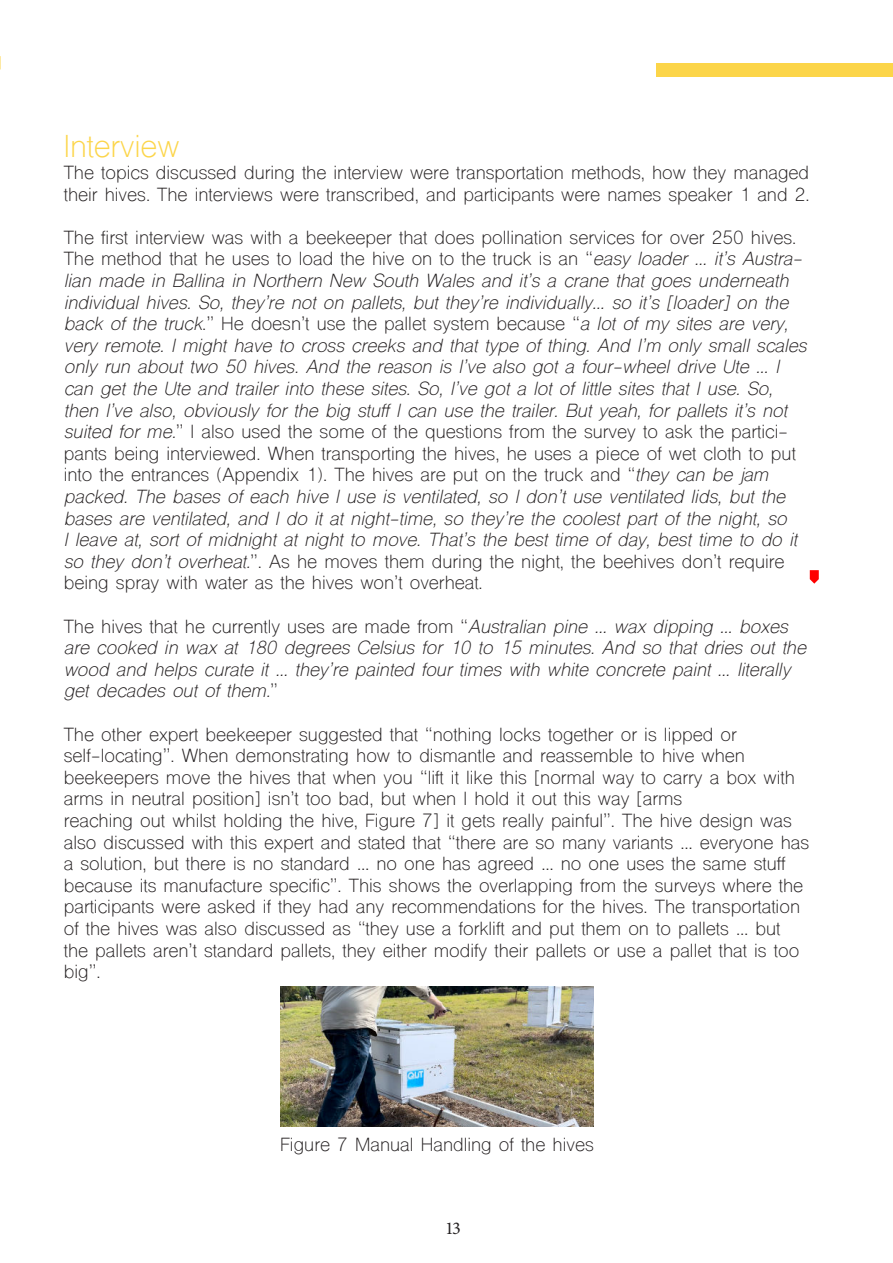
<style>
.page{position:relative;width:893px;height:1263px;background:#fff}
.page>*{position:absolute;margin:0;border:0;box-sizing:border-box;transform-origin:0 0}
.t1{font:30px "Shree Dev 0714";color:#fcd549}
.t2{font:italic 18px/21.6px "Shree Dev 0714";color:#231f20}
.t3{font:18px/21.6px "Shree Dev 0714";color:#231f20}
.t4{font:18px "Minion Pro";color:#231f20}
.s1{font-style:normal}
</style>
<div class="page">
<div style="left:657px;top:64px;width:236px;height:13px;background:#fcd549"></div>
<img style="left:281px;top:986px;width:312px;height:141px">
<svg style="left:810px;top:570px;width:9px;height:14px"></svg>
<h1 class="t1" style="left:64px;top:131px;width:117px">Interview</h1>
<p class="t3" style="left:64px;top:162px;width:747px">The topics discussed during the interview were transportation methods, how they managed their hives. The interviews were transcribed, and participants were names speaker 1 and 2.</p>
<p class="t2" style="left:64px;top:227px;width:744px"><span class="s1">The first interview was with a beekeeper that does pollination services for over 250 hives.<br>The method that he uses to load the hive on to the truck is an “</span>easy loader … it’s Austra&shy;lian made in Ballina in Northern New South Wales and it’s a crane that goes underneath individual hives. So, they’re not on pallets, but they’re individually… so it’s [loader] on the back of the truck<span class="s1">.” He doesn’t use the pallet system because “</span>a lot of my sites are very, very remote. I might have to cross creeks and that type of thing. And I’m only small scales only run about two 50 hives. And the reason is I’ve also got a four-wheel drive Ute … I can get the Ute and trailer into these sites. So, I’ve got a lot of little sites that I use. So, then I’ve also, obviously for the big stuff I can use the trailer. But yeah, for pallets it’s not suited for me.<span class="s1">” I also used the some of the questions from the survey to ask the partici&shy;pants being interviewed. When transporting the hives, he uses a piece of wet cloth to put into the entrances (Appendix 1). The hives are put on the truck and “</span>they can be jam packed. The bases of each hive I use is ventilated, so I don’t use ventilated lids, but the bases are ventilated, and I do it at night-time, so they’re the coolest part of the night, so<br>I leave at, sort of midnight at night to move. That’s the best time of day, best time to do it so they don’t overheat.<span class="s1">”. As he moves them during the night, the beehives don’t require being spray with water as the hives won’t overheat.</span></p>
<p class="t2" style="left:64px;top:616px;width:744px"><span class="s1">The hives that he currently uses are made from “</span>Australian pine … wax dipping … boxes are cooked in wax at 180 degrees Celsius for 10 to 15 minutes. And so that dries out the wood and helps curate it … they’re painted four times with white concrete paint … literally get decades out of them.<span class="s1">”</span></p>
<p class="t3" style="left:64px;top:724px;width:747px">The other expert beekeeper suggested that “nothing locks together or is lipped or self-locating”. When demonstrating how to dismantle and reassemble to hive when beekeepers move the hives that when you “lift it like this [normal way to carry a box with arms in neutral position] isn’t too bad, but when I hold it out this way [arms<br>reaching out whilst holding the hive, Figure 7] it gets really painful”. The hive design was also discussed with this expert and stated that “there are so many variants … everyone has a solution, but there is no standard … no one has agreed … no one uses the same stuff because its manufacture specific”. This shows the overlapping from the surveys where the participants were asked if they had any recommendations for the hives. The transportation of the hives was also discussed as “they use a forklift and put them on to pallets … but the pallets aren’t standard pallets, they either modify their pallets or use a pallet that is too big”.</p>
<p class="t3" style="left:280px;top:1134px;width:315px">Figure 7 Manual Handling of the hives</p>
<p class="t4" style="left:446px;top:1217px;width:16px">13</p>
</div>
